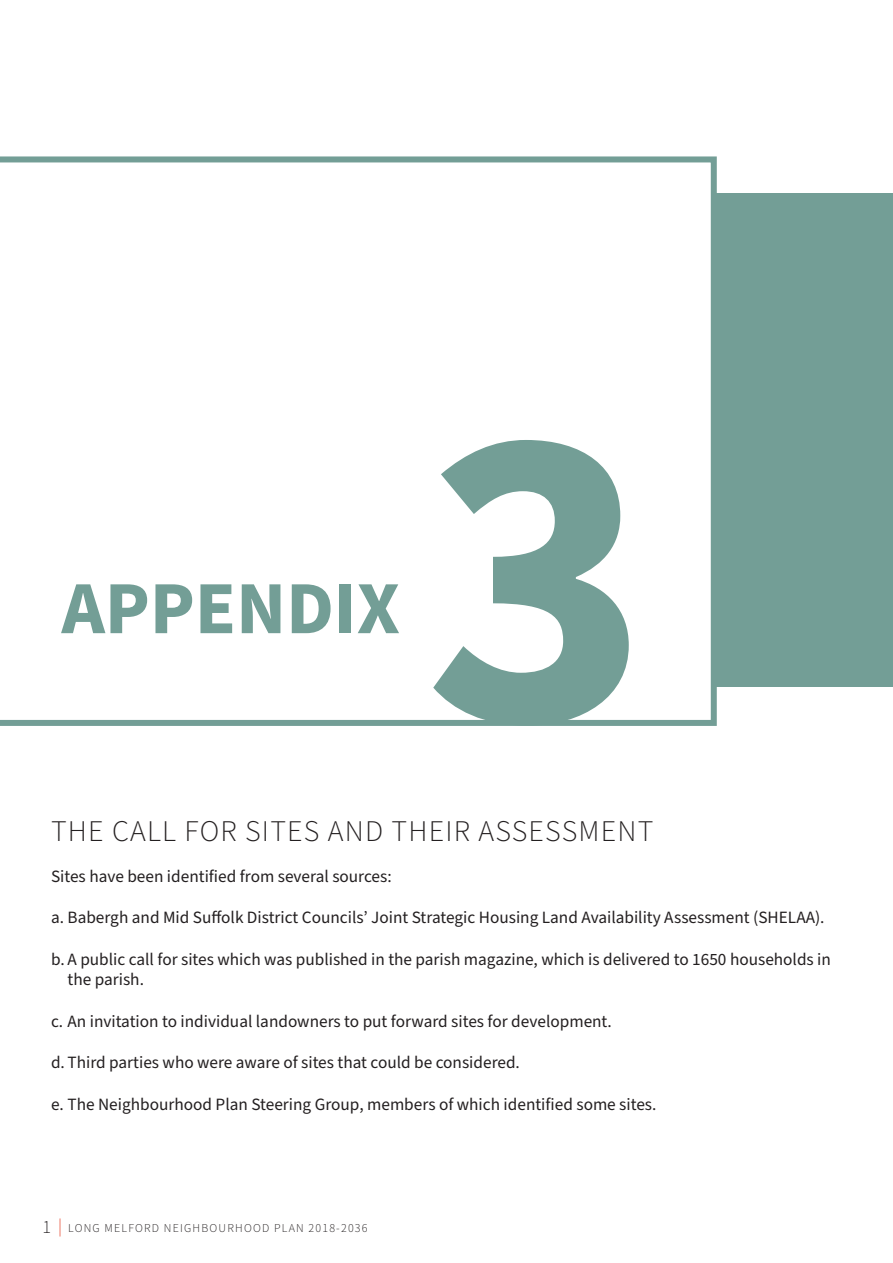
<style>
.page{position:relative;width:893px;height:1263px;background:#fff}
.page>*{position:absolute;margin:0;border:0;box-sizing:border-box;transform-origin:0 0}
.t1{font:700 423.15px "Source Sans Pro";color:#739e96}
.t2{font:700 75px "Source Sans Pro";color:#739e96}
.t3{font:300 30px "Source Sans Pro";letter-spacing:.04em;color:#231f20}
.t4{font:17.25px/20.7px "Source Sans Pro";color:#231f20}
.t5{font:300 12px "Source Sans Pro";letter-spacing:.1em;color:#231f20}
.s1{font-size:18px}
.s2{font-size:18px;color:#e53e25}
</style>
<div class="page">
<div style="left:0;top:193px;width:893px;height:494px;background:#739e96"></div>
<div style="left:0;top:156px;width:717px;height:570px;background:#fff"></div>
<p class="t2" style="left:62px;top:557px;width:340px">APPENDIX</p>
<p class="t1" style="left:424px;top:292px;width:227px">3</p>
<p class="t3" style="left:51px;top:810px;width:604px">THE CALL FOR SITES AND THEIR ASSESSMENT</p>
<p class="t4" style="left:51px;top:866px;width:342px">Sites have been identified from several sources:</p>
<p class="t4" style="left:51px;top:908px;width:775px">a. Babergh and Mid Suffolk District Councils’ Joint Strategic Housing Land Availability Assessment (SHELAA).</p>
<p class="t4" style="left:68px;top:949px;width:765px;text-indent:-16px">b. A public call for sites which was published in the parish magazine, which is delivered to 1650 households in the parish.</p>
<p class="t4" style="left:51px;top:1011px;width:562px">c. An invitation to individual landowners to put forward sites for development.</p>
<p class="t4" style="left:51px;top:1053px;width:470px">d. Third parties who were aware of sites that could be considered.</p>
<p class="t4" style="left:51px;top:1094px;width:607px">e. The Neighbourhood Plan Steering Group, members of which identified some sites.</p>
<p class="t5" style="left:43px;top:1220px;width:327px"><span class="s1">1</span> <span class="s2">|</span> LONG MELFORD NEIGHBOURHOOD PLAN 2018-2036</p>
</div>
